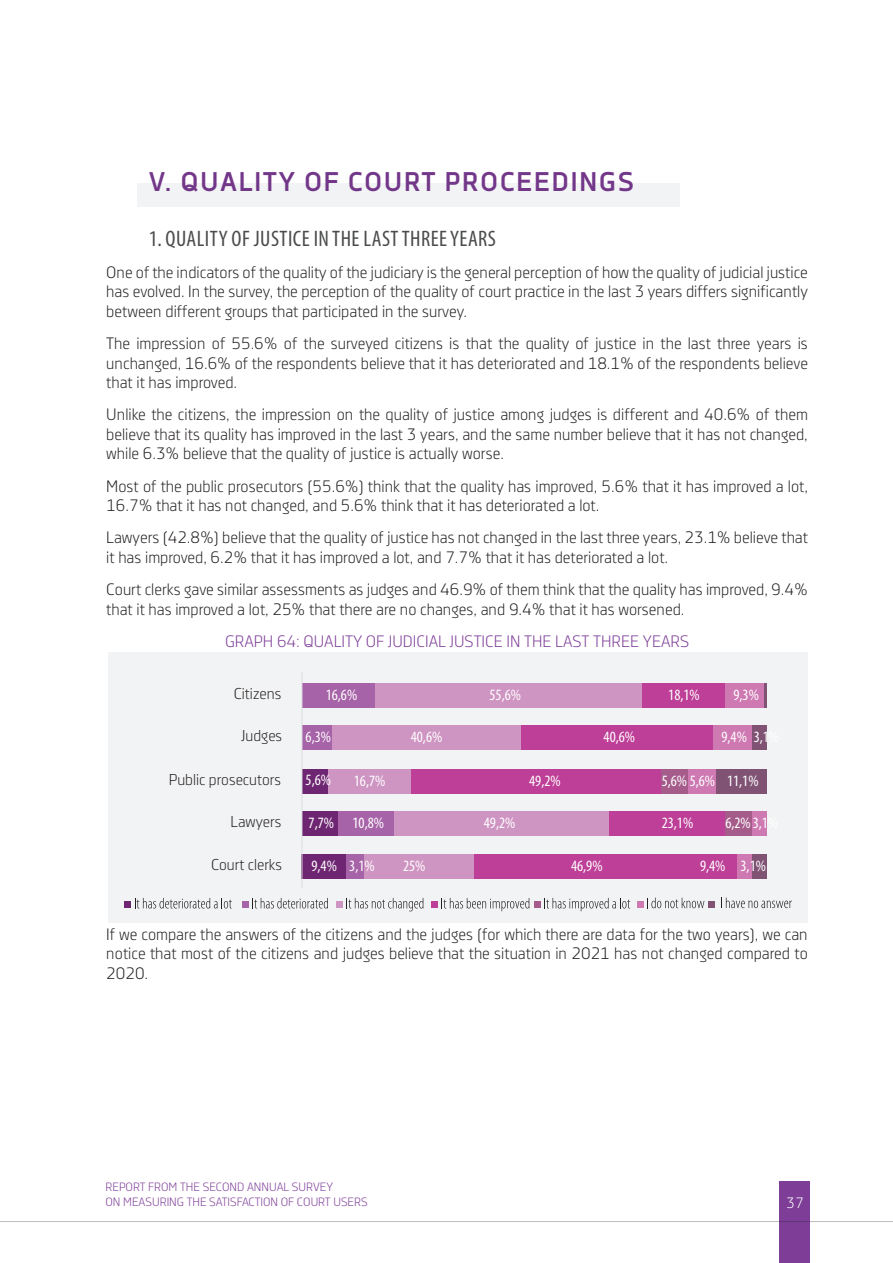
<style>
.page{position:relative;width:893px;height:1263px;background:#fff}
.page>*{position:absolute;margin:0;border:0;box-sizing:border-box;transform-origin:0 0}
.Heading_1{font:700 27px "Decima Nova Pro";letter-spacing:.05em;color:#73378a}
.Heading_2{font:condensed 22.5px "Myriad Pro";letter-spacing:.02em;color:#4b4c4d}
.t1{font:16.5px/19.5px "Decima Nova Pro Lt";color:#231f20;text-align:justify}
.Tabeli_naslovi{font:16.5px "Decima Nova Pro Lt";color:#7e3e98}
.t2{font:condensed 15.75px "Myriad Pro";color:#fff}
.t3{font:15.75px "Decima Nova Pro Lt";color:#231f20}
.t4{font:15px "Decima Nova Pro Lt";color:#fff}
.t5{font:12px/15px "Decima Nova Pro Lt";color:#7e3e98}
</style>
<div class="page">
<div style="left:779px;top:1181px;width:31px;height:82px;background:#7e3e98"></div>
<hr style="left:0;top:1221px;width:893px;height:1px;background:#231f20">
<div style="left:137px;top:183px;width:543px;height:23px;background:#f2f3f4"></div>
<div style="left:108px;top:652px;width:700px;height:271px;background:#f2f3f4"></div>
<div style="left:363px;top:854px;width:112px;height:25px;background:#ce94c2"></div>
<div style="left:302px;top:683px;width:73px;height:24px;background:#a763a8"></div>
<div style="left:375px;top:683px;width:267px;height:24px;background:#ce94c2"></div>
<div style="left:642px;top:683px;width:83px;height:24px;background:#be3f97"></div>
<div style="left:725px;top:683px;width:39px;height:24px;background:#ce79b2"></div>
<hr style="left:764px;top:683px;width:3px;height:24px;background:#805375">
<div style="left:302px;top:811px;width:37px;height:25px;background:#6f2672"></div>
<div style="left:302px;top:769px;width:26px;height:24px;background:#6f2672"></div>
<div style="left:302px;top:725px;width:30px;height:24px;background:#a763a8"></div>
<div style="left:339px;top:811px;width:55px;height:25px;background:#a763a8"></div>
<div style="left:328px;top:769px;width:83px;height:24px;background:#ce94c2"></div>
<div style="left:332px;top:725px;width:189px;height:24px;background:#ce94c2"></div>
<div style="left:394px;top:811px;width:215px;height:25px;background:#ce94c2"></div>
<div style="left:411px;top:769px;width:251px;height:24px;background:#be3f97"></div>
<div style="left:521px;top:725px;width:192px;height:24px;background:#be3f97"></div>
<div style="left:609px;top:811px;width:116px;height:25px;background:#be3f97"></div>
<div style="left:662px;top:769px;width:26px;height:24px;background:#a55c8b"></div>
<div style="left:725px;top:811px;width:28px;height:25px;background:#a55c8b"></div>
<div style="left:688px;top:769px;width:28px;height:24px;background:#ce79b2"></div>
<div style="left:713px;top:725px;width:39px;height:24px;background:#ce79b2"></div>
<div style="left:752px;top:811px;width:15px;height:25px;background:#ce79b2"></div>
<div style="left:716px;top:769px;width:51px;height:24px;background:#805375"></div>
<div style="left:752px;top:725px;width:15px;height:24px;background:#805375"></div>
<svg style="left:125px;top:898px;width:107px;height:10px"></svg>
<svg style="left:243px;top:898px;width:85px;height:10px"></svg>
<svg style="left:337px;top:898px;width:86px;height:13px"></svg>
<svg style="left:432px;top:898px;width:97px;height:13px"></svg>
<div style="left:534px;top:902px;width:7px;height:6px;background:#a55c8b"></div>
<svg style="left:544px;top:898px;width:86px;height:13px"></svg>
<div style="left:637px;top:901px;width:6px;height:7px;background:#ce79b2"></div>
<svg style="left:647px;top:898px;width:57px;height:10px"></svg>
<div style="left:302px;top:854px;width:44px;height:25px;background:#6f2672"></div>
<div style="left:346px;top:854px;width:17px;height:25px;background:#a763a8"></div>
<div style="left:475px;top:854px;width:210px;height:25px;background:#be3f97"></div>
<div style="left:685px;top:854px;width:52px;height:25px;background:#be3f97"></div>
<div style="left:737px;top:854px;width:15px;height:25px;background:#ce79b2"></div>
<div style="left:752px;top:854px;width:15px;height:25px;background:#805375"></div>
<hr style="left:302px;top:672px;width:1px;height:216px;background:#dcdddf">
<div style="left:709px;top:901px;width:6px;height:7px;background:#805375"></div>
<svg style="left:721px;top:897px;width:71px;height:11px"></svg>
<p class="Heading_1" style="left:149px;top:166px;width:487px">V. QUALITY OF COURT PROCEEDINGS</p>
<p class="Heading_2" style="left:149px;top:225px;width:349px">1. QUALITY OF JUSTICE IN THE LAST THREE YEARS</p>
<p class="t1" style="left:106px;top:262px;width:703px">One of the indicators of the quality of the judiciary is the general perception of how the quality of judicial justice has evolved. In the survey, the perception of the quality of court practice in the last 3 years differs significantly between different groups that participated in the survey.</p>
<p class="t1" style="left:106px;top:334px;width:703px">The impression of 55.6% of the surveyed citizens is that the quality of justice in the last three years is unchanged, 16.6% of the respondents believe that it has deteriorated and 18.1% of the respondents believe that it has improved.</p>
<p class="t1" style="left:106px;top:405px;width:703px">Unlike the citizens, the impression on the quality of justice among judges is different and 40.6% of them believe that its quality has improved in the last 3 years, and the same number believe that it has not changed, while 6.3% believe that the quality of justice is actually worse.</p>
<p class="t1" style="left:106px;top:476px;width:703px">Most of the public prosecutors (55.6%) think that the quality has improved, 5.6% that it has improved a lot,<br>16.7% that it has not changed, and 5.6% think that it has deteriorated a lot.</p>
<p class="t1" style="left:106px;top:528px;width:703px">Lawyers (42.8%) believe that the quality of justice has not changed in the last three years, 23.1% believe that it has improved, 6.2% that it has improved a lot, and 7.7% that it has deteriorated a lot.</p>
<p class="t1" style="left:106px;top:580px;width:703px">Court clerks gave similar assessments as judges and 46.9% of them think that the quality has improved, 9.4% that it has improved a lot, 25% that there are no changes, and 9.4% that it has worsened.</p>
<p class="Tabeli_naslovi" style="left:225px;top:632px;width:466px">GRAPH 64: QUALITY OF JUDICIAL JUSTICE IN THE LAST THREE YEARS</p>
<p class="t3" style="left:234px;top:684px;width:49px">Citizens</p>
<p class="t2" style="left:326px;top:685px;width:33px">16,6%</p>
<p class="t2" style="left:489px;top:685px;width:33px">55,6%</p>
<p class="t2" style="left:668px;top:685px;width:33px">18,1%</p>
<p class="t2" style="left:733px;top:685px;width:27px">9,3%</p>
<p class="t2" style="left:411px;top:727px;width:33px">40,6%</p>
<p class="t2" style="left:306px;top:770px;width:27px">5,6%</p>
<p class="t2" style="left:309px;top:813px;width:27px">7,7%</p>
<p class="t3" style="left:241px;top:726px;width:42px">Judges</p>
<p class="t3" style="left:169px;top:770px;width:114px">Public prosecutors</p>
<p class="t3" style="left:231px;top:812px;width:52px">Lawyers</p>
<p class="t3" style="left:211px;top:856px;width:73px">Court clerks</p>
<p class="t2" style="left:311px;top:857px;width:65px">9,4% 3,1%</p>
<p class="t2" style="left:403px;top:857px;width:24px">25%</p>
<p class="t2" style="left:571px;top:857px;width:33px">46,9%</p>
<p class="t2" style="left:700px;top:857px;width:67px">9,4% 3,1%</p>
<p class="t2" style="left:306px;top:727px;width:27px">6,3%</p>
<p class="t2" style="left:604px;top:727px;width:33px">40,6%</p>
<p class="t2" style="left:721px;top:727px;width:59px">9,4% 3,1%</p>
<p class="t2" style="left:727px;top:771px;width:33px">11,1%</p>
<p class="t2" style="left:354px;top:771px;width:33px">16,7%</p>
<p class="t2" style="left:352px;top:813px;width:33px">10,8%</p>
<p class="t2" style="left:529px;top:771px;width:33px">49,2%</p>
<p class="t2" style="left:662px;top:771px;width:55px">5,6% 5,6%</p>
<p class="t2" style="left:484px;top:813px;width:33px">49,2%</p>
<p class="t2" style="left:662px;top:813px;width:33px">23,1%</p>
<p class="t2" style="left:725px;top:813px;width:54px">6,2%3,1%</p>
<p class="t1" style="left:106px;top:924px;width:703px">If we compare the answers of the citizens and the judges (for which there are data for the two years), we can notice that most of the citizens and judges believe that the situation in 2021 has not changed compared to 2020.</p>
<p class="t5" style="left:106px;top:1179px;width:264px">REPORT FROM THE SECOND ANNUAL SURVEY<br>ON MEASURING THE SATISFACTION OF COURT USERS</p>
<p class="t4" style="left:786px;top:1194px;width:19px">37</p>
</div>
